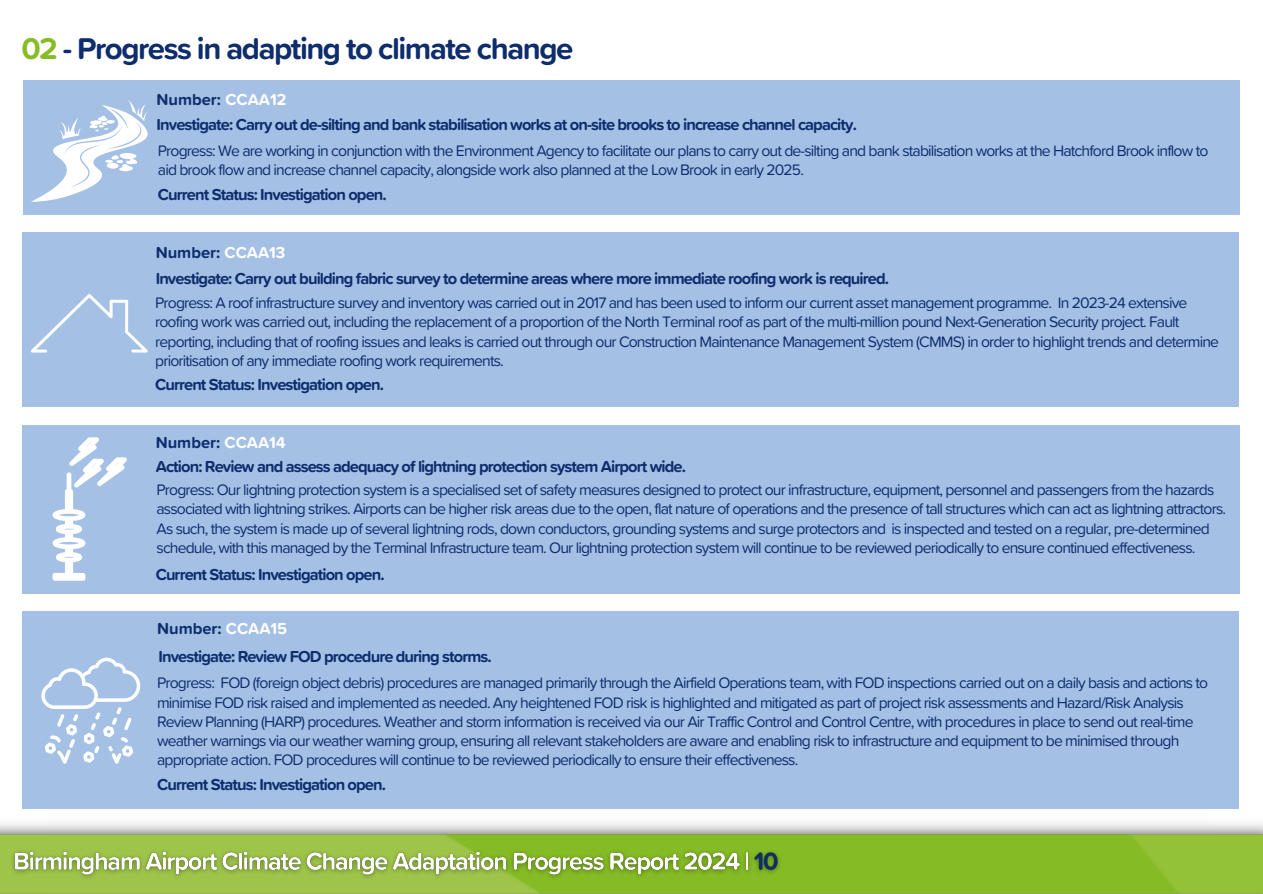
<style>
.page{position:relative;width:1263px;height:894px;background:#fff}
.page>*{position:absolute;margin:0;border:0;box-sizing:border-box;transform-origin:0 0}
.t1{font:700 31.2px "Proxima Soft";letter-spacing:-.045em;color:#0e2d6d}
.t2{font:700 16.5px "Proxima Soft";letter-spacing:-.055em;color:#0e2d6d}
.t3{font:700 16.5px "Proxima Soft";color:#0e2d6d}
.t4{font:15.75px/19.2px "Proxima Soft";letter-spacing:-.055em;color:#0e2d6d}
.s1{color:#87bc26}
.s2{color:#fff}
</style>
<div class="page">
<img style="left:0;top:823px;width:1263px;height:70px">
<div style="left:23px;top:81px;width:1217px;height:134px;background:#a4c0e5"></div>
<div style="left:22px;top:232px;width:1216px;height:174px;background:#a4c0e5"></div>
<div style="left:22px;top:424px;width:1217px;height:169px;background:#a4c0e5"></div>
<div style="left:22px;top:611px;width:1217px;height:197px;background:#a4c0e5"></div>
<svg style="left:31px;top:294px;width:117px;height:58px"></svg>
<svg style="left:41px;top:657px;width:99px;height:106px"></svg>
<svg style="left:53px;top:437px;width:74px;height:143px"></svg>
<svg style="left:33px;top:101px;width:115px;height:100px"></svg>
<img style="left:6px;top:843px;width:783px;height:41px">
<h1 class="t1" style="left:22px;top:34px;width:553px"><span class="s1">02</span> - Progress in adapting to climate change</h1>
<p class="t3" style="left:157px;top:92px;width:131px">Number: <span class="s2">CCAA12</span></p>
<h3 class="t2" style="left:157px;top:117px;width:702px">Investigate: Carry out de-silting and bank stabilisation works at on-site brooks to increase channel capacity.</h3>
<p class="t4" style="left:158px;top:142px;width:1052px">Progress: We are working in conjunction with the Environment Agency to facilitate our plans to carry out de-silting and bank stabilisation works at the Hatchford Brook inflow to aid brook flow and increase channel capacity, alongside work also planned at the Low Brook in early 2025.</p>
<h3 class="t2" style="left:158px;top:186px;width:230px">Current Status: Investigation open.</h3>
<p class="t3" style="left:156px;top:245px;width:131px">Number: <span class="s2">CCAA13</span></p>
<h3 class="t2" style="left:156px;top:271px;width:735px">Investigate: Carry out building fabric survey to determine areas where more immediate roofing work is required.</h3>
<h3 class="t4" style="left:155px;top:294px;width:1065px">Progress: A roof infrastructure survey and inventory was carried out in 2017 and has been used to inform our current asset management programme. In 2023-24 extensive roofing work was carried out, including the replacement of a proportion of the North Terminal roof as part of the multi-million pound Next-Generation Security project. Fault reporting, including that of roofing issues and leaks is carried out through our Construction Maintenance Management System (CMMS) in order to highlight trends and determine prioritisation of any immediate roofing work requirements.</h3>
<p class="t2" style="left:155px;top:377px;width:230px">Current Status: Investigation open.</p>
<h3 class="t3" style="left:156px;top:434px;width:132px">Number: <span class="s2">CCAA14</span></h3>
<p class="t2" style="left:156px;top:458px;width:532px">Action: Review and assess adequacy of lightning protection system Airport wide.</p>
<h3 class="t4" style="left:157px;top:481px;width:1071px">Progress: Our lightning protection system is a specialised set of safety measures designed to protect our infrastructure, equipment, personnel and passengers from the hazards associated with lightning strikes. Airports can be higher risk areas due to the open, flat nature of operations and the presence of tall structures which can act as lightning attractors.<br>As such, the system is made up of several lightning rods, down conductors, grounding systems and surge protectors and is inspected and tested on a regular, pre-determined schedule, with this managed by the Terminal Infrastructure team. Our lightning protection system will continue to be reviewed periodically to ensure continued effectiveness.</h3>
<p class="t2" style="left:156px;top:567px;width:230px">Current Status: Investigation open.</p>
<h3 class="t3" style="left:157px;top:620px;width:132px">Number: <span class="s2">CCAA15</span></h3>
<h3 class="t2" style="left:158px;top:648px;width:335px">Investigate: Review FOD procedure during storms.</h3>
<p class="t4" style="left:157px;top:674px;width:1053px">Progress: FOD (foreign object debris) procedures are managed primarily through the Airfield Operations team, with FOD inspections carried out on a daily basis and actions to minimise FOD risk raised and implemented as needed. Any heightened FOD risk is highlighted and mitigated as part of project risk assessments and Hazard/Risk Analysis Review Planning (HARP) procedures. Weather and storm information is received via our Air Traffic Control and Control Centre, with procedures in place to send out real-time weather warnings via our weather warning group, ensuring all relevant stakeholders are aware and enabling risk to infrastructure and equipment to be minimised through appropriate action. FOD procedures will continue to be reviewed periodically to ensure their effectiveness.</p>
<h3 class="t2" style="left:157px;top:777px;width:230px">Current Status: Investigation open.</h3>
</div>
